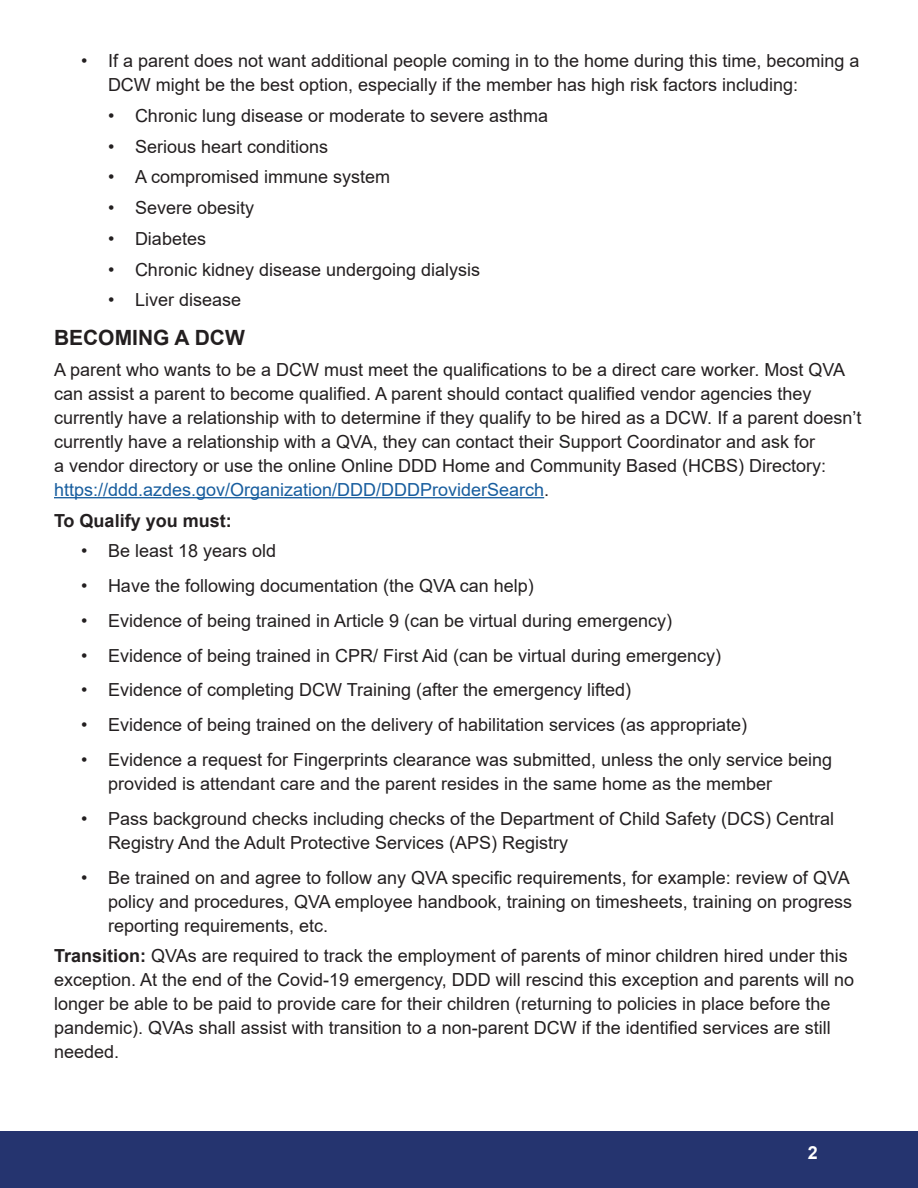
<style>
.page{position:relative;width:918px;height:1188px;background:#fff}
.page>*{position:absolute;margin:0;border:0;box-sizing:border-box;transform-origin:0 0}
.t1{font:700 21px "Arial";color:#231f20}
.t2{font:18px/24px "Arial";color:#231f20}
.t3{font:700 18px "Arial";color:#231f20}
.t4{font:700 18px "Arial";color:#fff}
.s1{color:#175d9e}
.s2{font-weight:700}
</style>
<div class="page">
<div style="left:0;top:1131px;width:918px;height:57px;background:#25346f"></div>
<hr style="left:54px;top:497px;width:490px;height:1px;background:#175d9e">
<p class="t2" style="left:108px;top:49px;width:753px;text-indent:-27px">• If a parent does not want additional people coming in to the home during this time, becoming a<br>DCW might be the best option, especially if the member has high risk factors including:</p>
<p class="t2" style="left:108px;top:103px;width:442px">• Chronic lung disease or moderate to severe asthma</p>
<p class="t2" style="left:108px;top:134px;width:222px">• Serious heart conditions</p>
<p class="t2" style="left:108px;top:165px;width:284px">• A compromised immune system</p>
<p class="t2" style="left:108px;top:196px;width:148px">• Severe obesity</p>
<p class="t2" style="left:108px;top:226px;width:100px">• Diabetes</p>
<p class="t2" style="left:108px;top:257px;width:374px">• Chronic kidney disease undergoing dialysis</p>
<p class="t2" style="left:108px;top:288px;width:135px">• Liver disease</p>
<p class="t1" style="left:54px;top:323px;width:192px">BECOMING A DCW</p>
<p class="t2" style="left:54px;top:357px;width:809px">A parent who wants to be a DCW must meet the qualifications to be a direct care worker. Most QVA can assist a parent to become qualified. A parent should contact qualified vendor agencies they currently have a relationship with to determine if they qualify to be hired as a DCW. If a parent doesn’t currently have a relationship with a QVA, they can contact their Support Coordinator and ask for<br>a vendor directory or use the online Online DDD Home and Community Based (HCBS) Directory: <span class="s1">https://ddd.azdes.gov/Organization/DDD/DDDProviderSearch</span>.</p>
<p class="t3" style="left:54px;top:508px;width:179px">To Qualify you must:</p>
<p class="t2" style="left:81px;top:539px;width:197px">• Be least 18 years old</p>
<p class="t2" style="left:81px;top:574px;width:454px">• Have the following documentation (the QVA can help)</p>
<p class="t2" style="left:81px;top:608px;width:593px">• Evidence of being trained in Article 9 (can be virtual during emergency)</p>
<p class="t2" style="left:81px;top:643px;width:642px">• Evidence of being trained in CPR/ First Aid (can be virtual during emergency)</p>
<p class="t2" style="left:81px;top:678px;width:552px">• Evidence of completing DCW Training (after the emergency lifted)</p>
<p class="t2" style="left:81px;top:713px;width:668px">• Evidence of being trained on the delivery of habilitation services (as appropriate)</p>
<p class="t2" style="left:108px;top:748px;width:726px;text-indent:-27px">• Evidence a request for Fingerprints clearance was submitted, unless the only service being provided is attendant care and the parent resides in the same home as the member</p>
<p class="t2" style="left:108px;top:806px;width:728px;text-indent:-27px">• Pass background checks including checks of the Department of Child Safety (DCS) Central<br>Registry And the Adult Protective Services (APS) Registry</p>
<p class="t2" style="left:108px;top:865px;width:746px;text-indent:-27px">• Be trained on and agree to follow any QVA specific requirements, for example: review of QVA policy and procedures, QVA employee handbook, training on timesheets, training on progress reporting requirements, etc.</p>
<p class="t2" style="left:54px;top:944px;width:802px"><span class="s2">Transition:</span> QVAs are required to track the employment of parents of minor children hired under this exception. At the end of the Covid-19 emergency, DDD will rescind this exception and parents will no longer be able to be paid to provide care for their children (returning to policies in place before the pandemic). QVAs shall assist with transition to a non-parent DCW if the identified services are still needed.</p>
<p class="t4" style="left:808px;top:1140px;width:12px">2</p>
</div>
